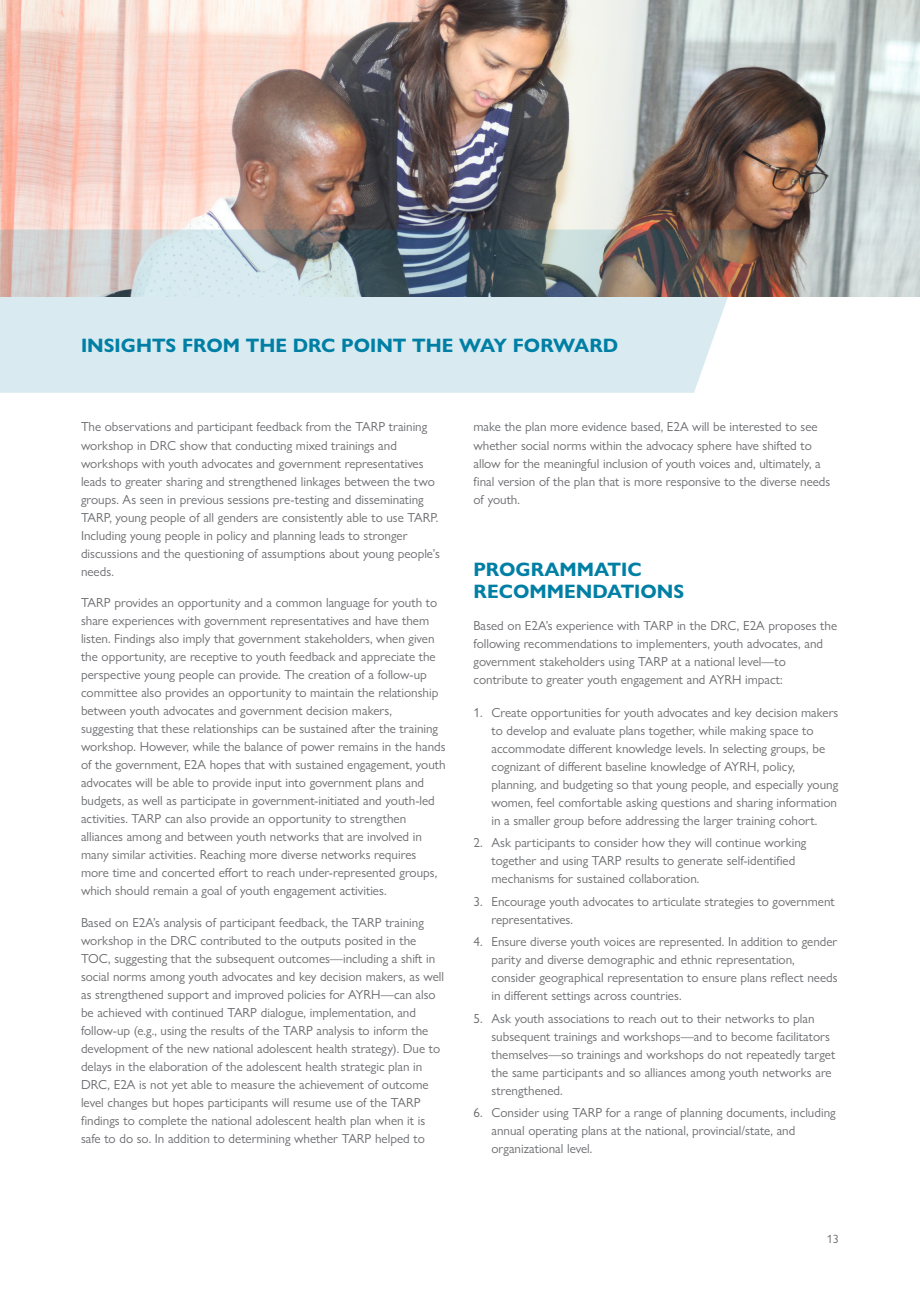
<style>
.page{position:relative;width:920px;height:1290px;background:#fff}
.page>*{position:absolute;margin:0;border:0;box-sizing:border-box;transform-origin:0 0}
.Heading_1{font:700 19.5px/22.5px "Gill Sans Nova";color:#007fa5}
.Body{font:13.2px/18px "Gill Sans Nova";color:#6c6d70}
.t1{font:12px "Gill Sans Nova";color:#6c6d70}
</style>
<div class="page">
<img style="left:0;top:0;width:920px;height:296px">
<svg style="left:0;top:230px;width:752px;height:163px;background:#bdc9ce"></svg>
<p class="Heading_1" style="left:81px;top:334px;width:539px">INSIGHTS FROM THE DRC POINT THE WAY FORWARD</p>
<p class="Body" style="left:81px;top:418px;width:360px">The observations and participant feedback from the TARP training workshop in DRC show that conducting mixed trainings and workshops with youth advocates and government representatives leads to greater sharing and strengthened linkages between the two groups. As seen in previous sessions pre-testing and disseminating TARP, young people of all genders are consistently able to use TARP.<br>Including young people in policy and planning leads to stronger discussions and the questioning of assumptions about young people’s needs.</p>
<p class="Body" style="left:81px;top:593px;width:366px">TARP provides an opportunity and a common language for youth to share experiences with government representatives and have them listen. Findings also imply that government stakeholders, when given the opportunity, are receptive to youth feedback and appreciate the perspective young people can provide. The creation of a follow-up committee also provides an opportunity to maintain the relationship between youth advocates and government decision makers, suggesting that these relationships can be sustained after the training workshop. However, while the balance of power remains in the hands of the government, E2A hopes that with sustained engagement, youth advocates will be able to provide input into government plans and budgets, as well as participate in government-initiated and youth-led activities. TARP can also provide an opportunity to strengthen alliances among and between youth networks that are involved in many similar activities. Reaching more diverse networks requires more time and concerted effort to reach under-represented groups, which should remain a goal of youth engagement activities.</p>
<p class="Body" style="left:81px;top:913px;width:365px">Based on E2A’s analysis of participant feedback, the TARP training workshop in the DRC contributed to the outputs posited in the TOC, suggesting that the subsequent outcomes—including a shift in social norms among youth advocates and key decision makers, as well as strengthened support and improved policies for AYRH—can also be achieved with continued TARP dialogue, implementation, and follow-up (e.g., using the results of the TARP analysis to inform the development of the new national adolescent health strategy). Due to delays in the elaboration of the adolescent health strategic plan in DRC, E2A is not yet able to measure the achievement of outcome level changes but hopes participants will resume use of the TARP findings to complete the national adolescent health plan when it is safe to do so. In addition to determining whether TARP helped to</p>
<p class="Body" style="left:473px;top:418px;width:358px">make the plan more evidence based, E2A will be interested to see whether social norms within the advocacy sphere have shifted to allow for the meaningful inclusion of youth voices and, ultimately, a final version of the plan that is more responsive to the diverse needs of youth.</p>
<p class="Heading_1" style="left:473px;top:558px;width:212px">PROGRAMMATIC<br>RECOMMENDATIONS</p>
<p class="Body" style="left:473px;top:616px;width:365px">Based on E2A’s experience with TARP in the DRC, E2A proposes the following recommendations to implementers, youth advocates, and government stakeholders using TARP at a national level—to contribute to greater youth engagement and AYRH impact:</p>
<p class="Body" style="left:491px;top:703px;width:348px;text-indent:-18px">1. Create opportunities for youth advocates and key decision makers to develop and evaluate plans together, while making space to accommodate different knowledge levels. In selecting groups, be cognizant of different baseline knowledge of AYRH, policy, planning, and budgeting so that young people, and especially young women, feel comfortable asking questions and sharing information in a smaller group before addressing the larger training cohort.</p>
<p class="Body" style="left:491px;top:833px;width:316px;text-indent:-18px">2. Ask participants to consider how they will continue working together and using TARP results to generate self-identified mechanisms for sustained collaboration.</p>
<p class="Body" style="left:491px;top:892px;width:345px;text-indent:-18px">3. Encourage youth advocates to articulate strategies to government representatives.</p>
<p class="Body" style="left:491px;top:932px;width:348px;text-indent:-18px">4. Ensure diverse youth voices are represented. In addition to gender parity and diverse demographic and ethnic representation, consider geographical representation to ensure plans reflect needs in different settings across countries.</p>
<p class="Body" style="left:491px;top:1009px;width:345px;text-indent:-18px">5. Ask youth associations to reach out to their networks to plan subsequent trainings and workshops—and to become facilitators themselves—so trainings and workshops do not repeatedly target the same participants and so alliances among youth networks are strengthened.</p>
<p class="Body" style="left:491px;top:1103px;width:346px;text-indent:-18px">6. Consider using TARP for a range of planning documents, including annual operating plans at the national, provincial/state, and organizational level.</p>
<p class="t1" style="left:827px;top:1231px;width:13px">13</p>
</div>
